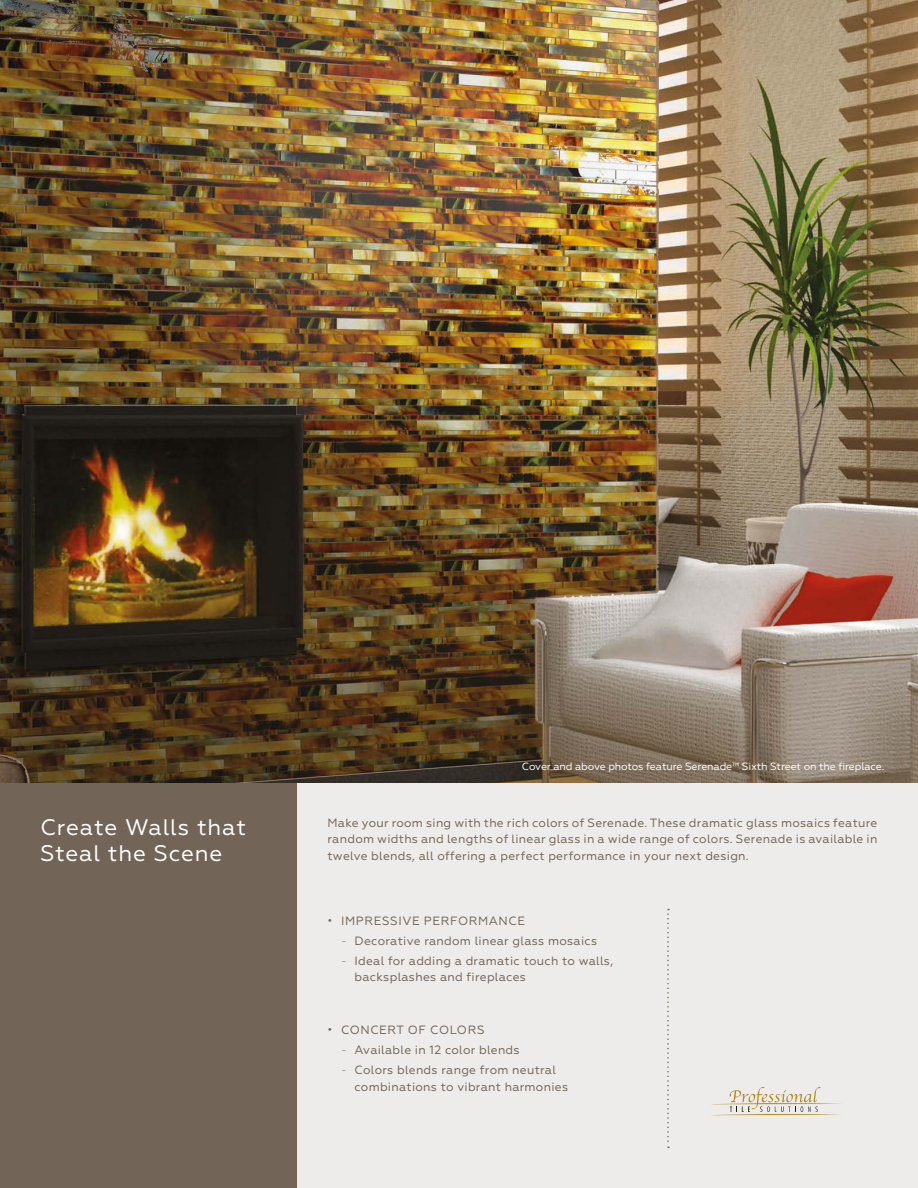
<style>
.page{position:relative;width:918px;height:1188px;background:#fff}
.page>*{position:absolute;margin:0;border:0;box-sizing:border-box;transform-origin:0 0}
.t1{font:22.5px/25.5px "Geometria";letter-spacing:.04em;color:#fff}
.t2{font:12px/16.5px "Geometria";letter-spacing:.025em;color:#726457}
.t3{font:12px "Geometria";letter-spacing:.05em;color:#726457}
.t4{font:10.5px "Geometria";letter-spacing:-.01em;color:#fff}
.s1{font-weight:300}
</style>
<div class="page">
<img style="left:0;top:0;width:918px;height:783px">
<div style="left:297px;top:783px;width:621px;height:405px;background:#eeecea"></div>
<div style="left:0;top:783px;width:297px;height:405px;background:#726457"></div>
<svg style="left:667px;top:909px;width:2px;height:239px"></svg>
<svg style="left:711px;top:1087px;width:130px;height:28px"></svg>
<h1 class="t1" style="left:40px;top:814px;width:207px">Create Walls that<br>Steal the Scene</h1>
<p class="t4" style="left:522px;top:760px;width:364px">Cover and above photos feature Serenade™ Sixth Street on the fireplace.</p>
<p class="t2" style="left:328px;top:814px;width:551px;text-align:justify">Make your room sing with the rich colors of Serenade. These dramatic glass mosaics feature random widths and lengths of linear glass in a wide range of colors. Serenade is available in twelve blends, all offering a perfect performance in your next design.</p>
<p class="t3" style="left:328px;top:914px;width:199px">• IMPRESSIVE PERFORMANCE</p>
<p class="t2" style="left:341px;top:932px;width:258px"><span class="s1">-</span> Decorative random linear glass mosaics</p>
<p class="t2" style="left:355px;top:952px;width:260px;text-indent:-14px"><span class="s1">-</span> Ideal for adding a dramatic touch to walls, backsplashes and fireplaces</p>
<p class="t3" style="left:328px;top:1023px;width:159px">• CONCERT OF COLORS</p>
<p class="t2" style="left:341px;top:1042px;width:180px"><span class="s1">-</span> Available in 12 color blends</p>
<p class="t2" style="left:355px;top:1062px;width:215px;text-indent:-14px"><span class="s1">-</span> Colors blends range from neutral combinations to vibrant harmonies</p>
</div>
